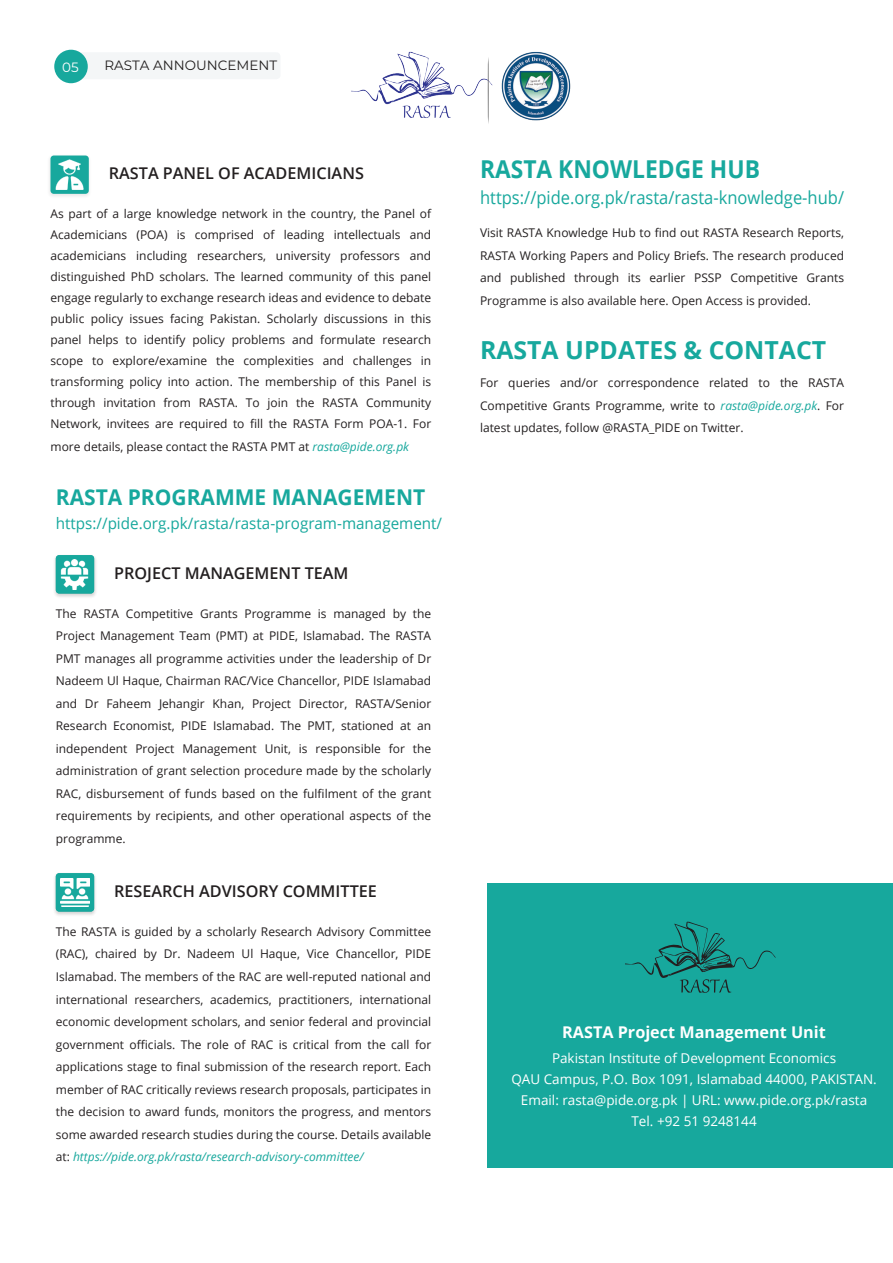
<style>
.page{position:relative;width:893px;height:1263px;background:#fff}
.page>*{position:absolute;margin:0;border:0;box-sizing:border-box;transform-origin:0 0}
.t1{font:700 24.9px "Open Sans";color:#17a89d}
.t2{font:700 24.6px "Open Sans";color:#17a89d;scale:.93 1}
.t3{font:700 21.75px "Open Sans";color:#17a89d}
.t4{font:17.85px "Open Sans";color:#17a89d;scale:.93 1}
.t5{font:600 16.2px "Open Sans";color:#231f20}
.t6{font:700 16.2px "Open Sans";color:#fff}
.t7{font:15.75px "Open Sans";color:#17a89d}
.t8{font:13.5px/21px "Open Sans";color:#fff;text-align:center}
.t9{font:13.5px "Montserrat";color:#211e1e}
.t10{font:13.5px "Montserrat";color:#fff}
.t11{font:12px/22.5px "Open Sans";color:#231f20;text-align:justify}
.s1{font-style:italic;color:#17a89d}
</style>
<div class="page">
<div style="left:487px;top:883px;width:405px;height:285px;background:#17a89d"></div>
<svg style="left:625px;top:922px;width:150px;height:71px"></svg>
<img style="left:54px;top:555px;width:42px;height:42px">
<svg style="left:56px;top:555px;width:38px;height:38px"></svg>
<img style="left:49px;top:155px;width:40px;height:41px">
<div style="left:50px;top:156px;width:39px;height:38px;background:#17a89d;border-radius:3px"></div>
<img style="left:55px;top:160px;width:29px;height:29px">
<img style="left:54px;top:873px;width:42px;height:42px">
<div style="left:56px;top:873px;width:38px;height:38px;background:#17a89d;border-radius:3px"></div>
<img style="left:61px;top:878px;width:28px;height:29px">
<div style="left:66px;top:52px;width:215px;height:27px;background:#f4f6f7;border-radius:4px"></div>
<div style="left:54px;top:50px;width:34px;height:33px;background:#17a89d;border-radius:50%"></div>
<img style="left:501px;top:51px;width:70px;height:70px">
<img style="left:351px;top:51px;width:141px;height:67px">
<hr style="left:488px;top:57px;width:1px;height:67px;background:#666;border-radius:50%">
<p class="t10" style="left:62px;top:58px;width:18px">05</p>
<p class="t9" style="left:104px;top:56px;width:174px">RASTA ANNOUNCEMENT</p>
<h3 class="t5" style="left:109px;top:162px;width:257px">RASTA PANEL OF ACADEMICIANS</h3>
<p class="t11" style="left:51px;top:203px;width:382px;line-height:21px">As part of a large knowledge network in the country, the Panel of Academicians (POA) is comprised of leading intellectuals and academicians including researchers, university professors and distinguished PhD scholars. The learned community of this panel engage regularly to exchange research ideas and evidence to debate public policy issues facing Pakistan. Scholarly discussions in this panel helps to identify policy problems and formulate research scope to explore/examine the complexities and challenges in transforming policy into action. The membership of this Panel is through invitation from RASTA. To join the RASTA Community Network, invitees are required to fill the RASTA Form POA-1. For</p>
<p class="t11" style="left:51px;top:435px;width:360px">more details, please contact the RASTA PMT at <span class="s1">rasta@pide.org.pk</span></p>
<h3 class="t3" style="left:56px;top:482px;width:371px">RASTA PROGRAMME MANAGEMENT</h3>
<h3 class="t7" style="left:56px;top:512px;width:388px">https://pide.org.pk/rasta/rasta-program-management/</h3>
<h3 class="t5" style="left:114px;top:562px;width:236px">PROJECT MANAGEMENT TEAM</h3>
<p class="t11" style="left:56px;top:602px;width:377px">The RASTA Competitive Grants Programme is managed by the Project Management Team (PMT) at PIDE, Islamabad. The RASTA PMT manages all programme activities under the leadership of Dr Nadeem Ul Haque, Chairman RAC/Vice Chancellor, PIDE Islamabad and Dr Faheem Jehangir Khan, Project Director, RASTA/Senior Research Economist, PIDE Islamabad. The PMT, stationed at an independent Project Management Unit, is responsible for the administration of grant selection procedure made by the scholarly RAC, disbursement of funds based on the fulfilment of the grant requirements by recipients, and other operational aspects of the programme.</p>
<h3 class="t5" style="left:114px;top:880px;width:264px">RESEARCH ADVISORY COMMITTEE</h3>
<p class="t11" style="left:56px;top:920px;width:377px">The RASTA is guided by a scholarly Research Advisory Committee (RAC), chaired by Dr. Nadeem Ul Haque, Vice Chancellor, PIDE Islamabad. The members of the RAC are well-reputed national and international researchers, academics, practitioners, international economic development scholars, and senior federal and provincial government officials. The role of RAC is critical from the call for applications stage to final submission of the research report. Each member of RAC critically reviews research proposals, participates in the decision to award funds, monitors the progress, and mentors some awarded research studies during the course. Details available at: <span class="s1">https://pide.org.pk/rasta/research-advisory-committee/</span></p>
<h2 class="t2" style="left:480px;top:151px;width:303px">RASTA KNOWLEDGE HUB</h2>
<h3 class="t4" style="left:480px;top:186px;width:393px">https://pide.org.pk/rasta/rasta-knowledge-hub/</h3>
<p class="t11" style="left:480px;top:221px;width:366px">Visit RASTA Knowledge Hub to find out RASTA Research Reports, RASTA Working Papers and Policy Briefs. The research produced and published through its earlier PSSP Competitive Grants Programme is also available here. Open Access is provided.</p>
<h1 class="t1" style="left:480px;top:333px;width:348px">RASTA UPDATES &amp; CONTACT</h1>
<p class="t11" style="left:480px;top:371px;width:366px">For queries and/or correspondence related to the RASTA Competitive Grants Programme, write to <span class="s1">rasta@pide.org.pk</span>. For latest updates, follow @RASTA_PIDE on Twitter.</p>
<h3 class="t6" style="left:562px;top:1020px;width:265px">RASTA Project Management Unit</h3>
<p class="t8" style="left:511px;top:1047px;width:367px">Pakistan Institute of Development Economics<br>QAU Campus, P.O. Box 1091, Islamabad 44000, PAKISTAN.<br>Email: rasta@pide.org.pk | URL: www.pide.org.pk/rasta Tel. +92 51 9248144</p>
</div>
